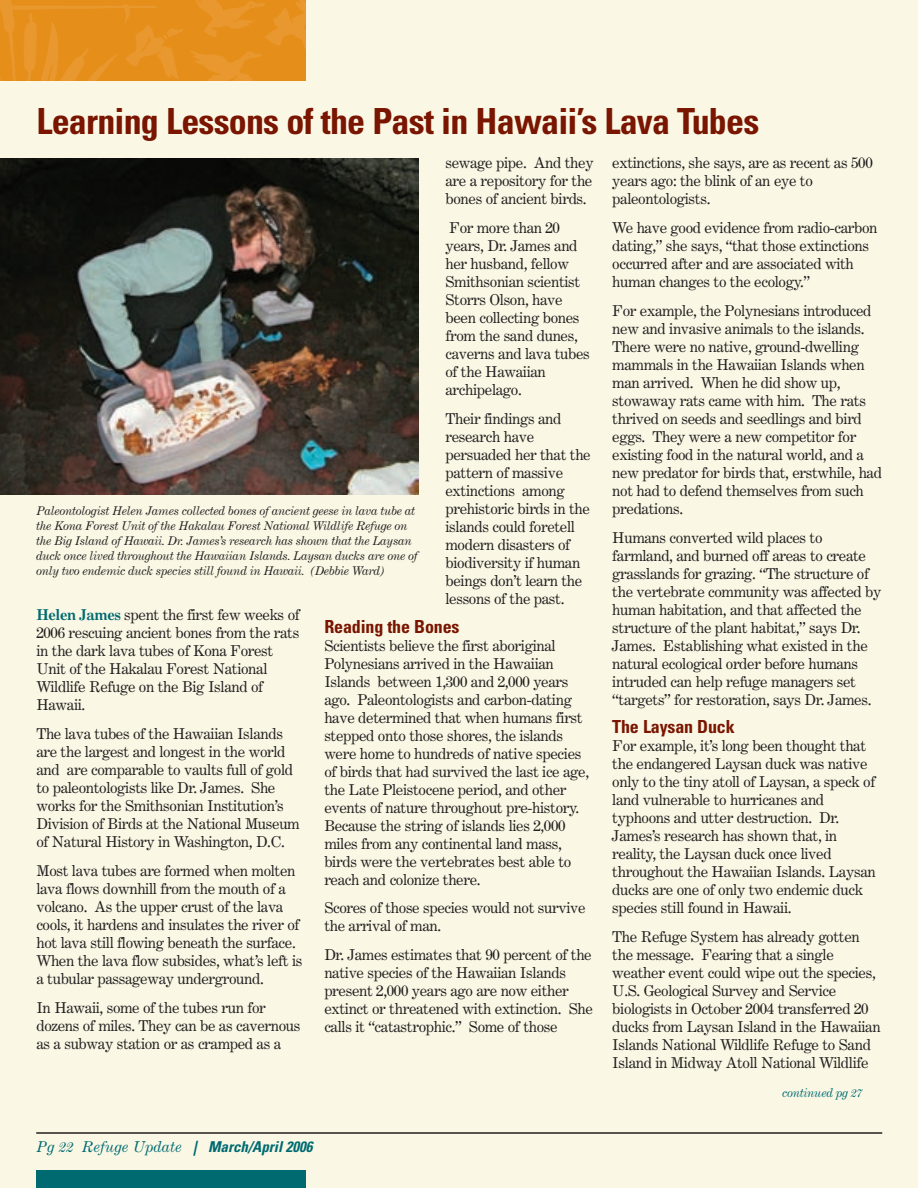
<style>
.page{position:relative;width:918px;height:1188px;background:#faf8e5}
.page>*{position:absolute;margin:0;border:0;box-sizing:border-box;transform-origin:0 0}
.t1{font:700 condensed 36px "Univers";letter-spacing:-.02em;color:#791500}
.t2{font:700 condensed 18px "Univers";letter-spacing:-.01em;color:#791500}
.t3{font:15px/18px "Century Expanded";letter-spacing:-.025em;color:#231f20}
.t4{font:italic 15px "Century Expanded";color:#006a71}
.t5{font:italic 12px/15px "Century Expanded";letter-spacing:-.025em;color:#231f20}
.t6{font:italic 12px "Century Expanded";letter-spacing:-.025em;color:#006a71}
.s1{font-family:"Century Expanded BT";font-weight:700;color:#006a71}
.s2{font-family:"Univers";font-weight:700;font-stretch:condensed}
</style>
<div class="page">
<hr style="left:36px;top:1132px;width:846px;height:2px;background:#231f20">
<div style="left:36px;top:1170px;width:270px;height:18px;background:#006a71"></div>
<img style="left:0;top:0;width:306px;height:81px">
<img style="left:0;top:158px;width:418px;height:337px">
<h1 class="t1" style="left:37px;top:108px;width:724px">Learning Lessons of the Past in Hawaii’s Lava Tubes</h1>
<p class="t3" style="left:445px;top:155px;width:150px;text-align:justify">sewage pipe. And they are a repository for the bones of ancient birds.</p>
<p class="t3" style="left:445px;top:220px;width:146px">For more than 20 years, Dr. James and her husband, fellow<br>Smithsonian scientist<br>Storrs Olson, have been collecting bones from the sand dunes, caverns and lava tubes of the Hawaiian archipelago.</p>
<p class="t3" style="left:445px;top:411px;width:147px">Their findings and research have persuaded her that the pattern of massive extinctions among prehistoric birds in the islands could foretell modern disasters of biodiversity if human beings don’t learn the lessons of the past.</p>
<p class="t2" style="left:324px;top:620px;width:137px">Reading the Bones</p>
<p class="t3" style="left:324px;top:638px;width:266px">Scientists believe the first aboriginal Polynesians arrived in the Hawaiian Islands between 1,300 and 2,000 years ago. Paleontologists and carbon-dating have determined that when humans first stepped onto those shores, the islands were home to hundreds of native species of birds that had survived the last ice age, the Late Pleistocene period, and other events of nature throughout pre-history.<br>Because the string of islands lies 2,000 miles from any continental land mass, birds were the vertebrates best able to reach and colonize there.</p>
<p class="t3" style="left:324px;top:901px;width:263px">Scores of those species would not survive the arrival of man.</p>
<p class="t3" style="left:324px;top:947px;width:270px">Dr. James estimates that 90 percent of the native species of the Hawaiian Islands present 2,000 years ago are now either extinct or threatened with extinction. She calls it “catastrophic.” Some of those</p>
<p class="t5" style="left:36px;top:505px;width:383px">Paleontologist Helen James collected bones of ancient geese in lava tube at the Kona Forest Unit of the Hakalau Forest National Wildlife Refuge on the Big Island of Hawaii. Dr. James’s research has shown that the Laysan duck once lived throughout the Hawaiian Islands. Laysan ducks are one of only two endemic duck species still found in Hawaii. (Debbie Ward)</p>
<p class="t3" style="left:36px;top:607px;width:265px"><span class="s1">Helen James</span> spent the first few weeks of<br>2006 rescuing ancient bones from the rats in the dark lava tubes of Kona Forest<br>Unit of the Hakalau Forest National<br>Wildlife Refuge on the Big Island of<br>Hawaii.</p>
<p class="t3" style="left:36px;top:726px;width:265px">The lava tubes of the Hawaiian Islands are the largest and longest in the world and are comparable to vaults full of gold to paleontologists like Dr. James. She works for the Smithsonian Institution’s Division of Birds at the National Museum of Natural History in Washington, D.C.</p>
<p class="t3" style="left:36px;top:863px;width:268px">Most lava tubes are formed when molten lava flows downhill from the mouth of a volcano. As the upper crust of the lava cools, it hardens and insulates the river of hot lava still flowing beneath the surface.<br>When the lava flow subsides, what’s left is a tubular passageway underground.</p>
<p class="t3" style="left:36px;top:1000px;width:266px">In Hawaii, some of the tubes run for dozens of miles. They can be as cavernous as a subway station or as cramped as a</p>
<p class="t4" style="left:36px;top:1141px;width:281px">Pg 22 Refuge Update <span class="s2">| March/April2006</span></p>
<p class="t3" style="left:612px;top:155px;width:262px">extinctions, she says, are as recent as 500 years ago: the blink of an eye to paleontologists.</p>
<p class="t3" style="left:612px;top:220px;width:267px">We have good evidence from radio-carbon dating,” she says, “that those extinctions occurred after and are associated with human changes to the ecology.”</p>
<p class="t3" style="left:612px;top:303px;width:271px">For example, the Polynesians introduced new and invasive animals to the islands.<br>There were no native, ground-dwelling mammals in the Hawaiian Islands when man arrived. When he did show up, stowaway rats came with him. The rats thrived on seeds and seedlings and bird eggs. They were a new competitor for existing food in the natural world, and a new predator for birds that, erstwhile, had not had to defend themselves from such predations.</p>
<p class="t3" style="left:612px;top:530px;width:271px">Humans converted wild places to farmland, and burned off areas to create grasslands for grazing. “The structure of the vertebrate community was affected by human habitation, and that affected the structure of the plant habitat,” says Dr.<br>James. Establishing what existed in the natural ecological order before humans intruded can help refuge managers set “targets” for restoration, says Dr. James.</p>
<p class="t2" style="left:612px;top:720px;width:124px">The Laysan Duck</p>
<p class="t3" style="left:612px;top:739px;width:265px">For example, it’s long been thought that the endangered Laysan duck was native only to the tiny atoll of Laysan, a speck of land vulnerable to hurricanes and typhoons and utter destruction. Dr.<br>James’s research has shown that, in reality, the Laysan duck once lived throughout the Hawaiian Islands. Laysan ducks are one of only two endemic duck species still found in Hawaii.</p>
<p class="t3" style="left:612px;top:929px;width:270px">The Refuge System has already gotten the message. Fearing that a single weather event could wipe out the species, U.S. Geological Survey and Service biologists in October 2004 transferred 20 ducks from Laysan Island in the Hawaiian Islands National Wildlife Refuge to Sand Island in Midway Atoll National Wildlife</p>
<p class="t6" style="left:782px;top:1088px;width:82px">continued pg 27</p>
</div>
